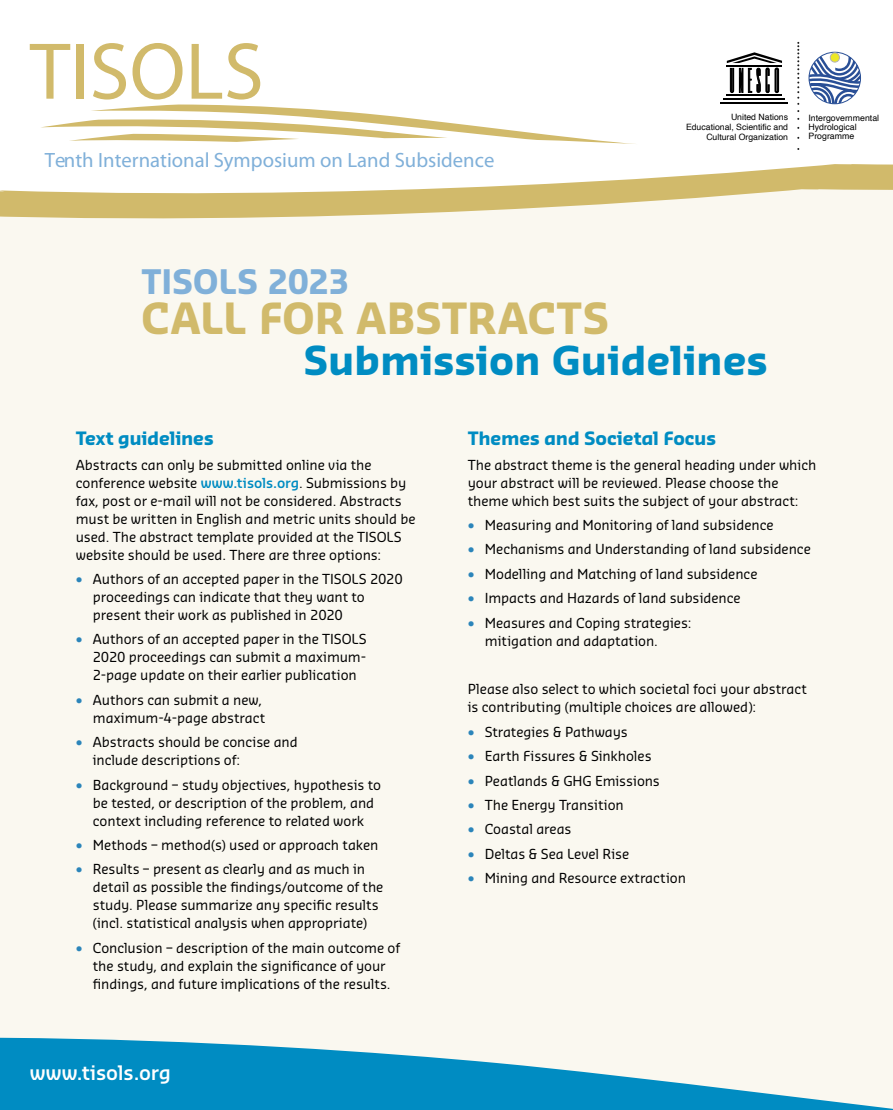
<style>
.page{position:relative;width:893px;height:1110px;background:#fff}
.page>*{position:absolute;margin:0;border:0;box-sizing:border-box;transform-origin:0 0}
.t1{font:81.15px "Myriad Pro";color:#d1ba6b}
.t2{font:700 42px "Sansa Pro";letter-spacing:-.005em;color:#d1ba6b}
.t3{font:700 39px "Sansa Pro";letter-spacing:-.005em;color:#008cc2}
.t4{font:700 33px "Sansa Pro";color:#80b0d9}
.t5{font:20.7px "Myriad Pro";color:#80b0d9}
.t6{font:600 19.5px "Sansa Pro";letter-spacing:-.005em;color:#fff}
.t7{font:700 18px "Sansa Pro";letter-spacing:-.015em;color:#008cc2}
.t8{font:13.5px/18px "Sansa Pro";letter-spacing:-.005em;color:#000}
.t9{font:8.7px/9.8px "Helvetica";color:#000;text-align:right}
.s1{font-weight:600;color:#008cc2}
.s2{color:#2b85ba}
</style>
<div class="page">
<svg style="left:426px;top:164px;width:467px;height:25px"></svg>
<div style="left:0;top:189px;width:893px;height:848px;background:#faf8f0"></div>
<svg style="left:41px;top:104px;width:594px;height:40px"></svg>
<hr style="left:727px;top:94px;width:55px;height:2px;background:#000">
<hr style="left:724px;top:98px;width:61px;height:2px;background:#000">
<hr style="left:721px;top:102px;width:67px;height:2px;background:#000">
<svg style="left:727px;top:52px;width:55px;height:41px"></svg>
<div style="left:775px;top:68px;width:4px;height:25px;border:1px solid #000;border-radius:2px"></div>
<svg style="left:797px;top:42px;width:2px;height:70px"></svg>
<svg style="left:809px;top:53px;width:51px;height:51px"></svg>
<svg style="left:0;top:1037px;width:893px;height:73px;fill:#008cc2"></svg>
<h1 class="t1" style="left:30px;top:21px;width:235px">TISOLS</h1>
<h3 class="t5" style="left:45px;top:148px;width:451px">Tenth International Symposium on Land Subsidence</h3>
<p class="t9" style="left:686px;top:113px;width:104px">United Nations<br>Educational, Scientific and<br>Cultural Organization</p>
<p class="t9" style="left:808px;top:113px;width:72px;text-align:left">Intergovernmental<br>Hydrological<br>Programme</p>
<h3 class="t4" style="left:141px;top:260px;width:209px">TISOLS 2023</h3>
<h2 class="t2" style="left:141px;top:291px;width:469px">CALL FOR ABSTRACTS</h2>
<h3 class="t3" style="left:303px;top:335px;width:466px">Submission Guidelines</h3>
<h3 class="t7" style="left:76px;top:427px;width:139px">Text guidelines</h3>
<p class="t8" style="left:76px;top:455px;width:341px">Abstracts can only be submitted online via the conference website <span class="s1">www.tisols.org</span>. Submissions by fax, post or e-mail will not be considered. Abstracts must be written in English and metric units should be used. The abstract template provided at the TISOLS website should be used. There are three options:</p>
<p class="t8" style="left:93px;top:569px;width:311px;text-indent:-17px"><span class="s2">•</span> Authors of an accepted paper in the TISOLS 2020 proceedings can indicate that they want to present their work as published in 2020</p>
<p class="t8" style="left:93px;top:630px;width:275px;text-align:justify;text-indent:-17px"><span class="s2">•</span> Authors of an accepted paper in the TISOLS 2020 proceedings can submit a maximum-2-page update on their earlier publication</p>
<p class="t8" style="left:76px;top:690px;width:191px;text-align:right"><span class="s2">•</span> Authors can submit a new, maximum-4-page abstract</p>
<p class="t8" style="left:93px;top:733px;width:206px;text-indent:-17px"><span class="s2">•</span> Abstracts should be concise and include descriptions of:</p>
<p class="t8" style="left:93px;top:775px;width:290px;text-indent:-17px"><span class="s2">•</span> Background – study objectives, hypothesis to be tested, or description of the problem, and context including reference to related work</p>
<p class="t8" style="left:76px;top:835px;width:304px"><span class="s2">•</span> Methods – method(s) used or approach taken</p>
<p class="t8" style="left:93px;top:860px;width:292px;text-indent:-17px"><span class="s2">•</span> Results – present as clearly and as much in detail as possible the findings/outcome of the study. Please summarize any specific results (incl. statistical analysis when appropriate)</p>
<p class="t8" style="left:76px;top:938px;width:326px;text-align:center"><span class="s2">•</span> Conclusion – description of the main outcome of the study, and explain the significance of your findings, and future implications of the results.</p>
<h3 class="t6" style="left:30px;top:1060px;width:143px">www.tisols.org</h3>
<h3 class="t7" style="left:468px;top:427px;width:250px">Themes and Societal Focus</h3>
<p class="t8" style="left:468px;top:455px;width:350px">The abstract theme is the general heading under which your abstract will be reviewed. Please choose the theme which best suits the subject of your abstract:</p>
<p class="t8" style="left:468px;top:515px;width:307px"><span class="s2">•</span> Measuring and Monitoring of land subsidence</p>
<p class="t8" style="left:468px;top:540px;width:345px"><span class="s2">•</span> Mechanisms and Understanding of land subsidence</p>
<p class="t8" style="left:468px;top:564px;width:291px"><span class="s2">•</span> Modelling and Matching of land subsidence</p>
<p class="t8" style="left:468px;top:589px;width:274px"><span class="s2">•</span> Impacts and Hazards of land subsidence</p>
<p class="t8" style="left:485px;top:613px;width:208px;text-indent:-17px"><span class="s2">•</span> Measures and Coping strategies: mitigation and adaptation.</p>
<p class="t8" style="left:468px;top:680px;width:341px">Please also select to which societal foci your abstract is contributing (multiple choices are allowed):</p>
<p class="t8" style="left:468px;top:722px;width:162px"><span class="s2">•</span> Strategies &amp; Pathways</p>
<p class="t8" style="left:468px;top:747px;width:185px"><span class="s2">•</span> Earth Fissures &amp; Sinkholes</p>
<p class="t8" style="left:468px;top:771px;width:194px"><span class="s2">•</span> Peatlands &amp; GHG Emissions</p>
<p class="t8" style="left:468px;top:795px;width:158px"><span class="s2">•</span> The Energy Transition</p>
<p class="t8" style="left:468px;top:820px;width:105px"><span class="s2">•</span> Coastal areas</p>
<p class="t8" style="left:468px;top:844px;width:163px"><span class="s2">•</span> Deltas &amp; Sea Level Rise</p>
<p class="t8" style="left:468px;top:868px;width:220px"><span class="s2">•</span> Mining and Resource extraction</p>
</div>
